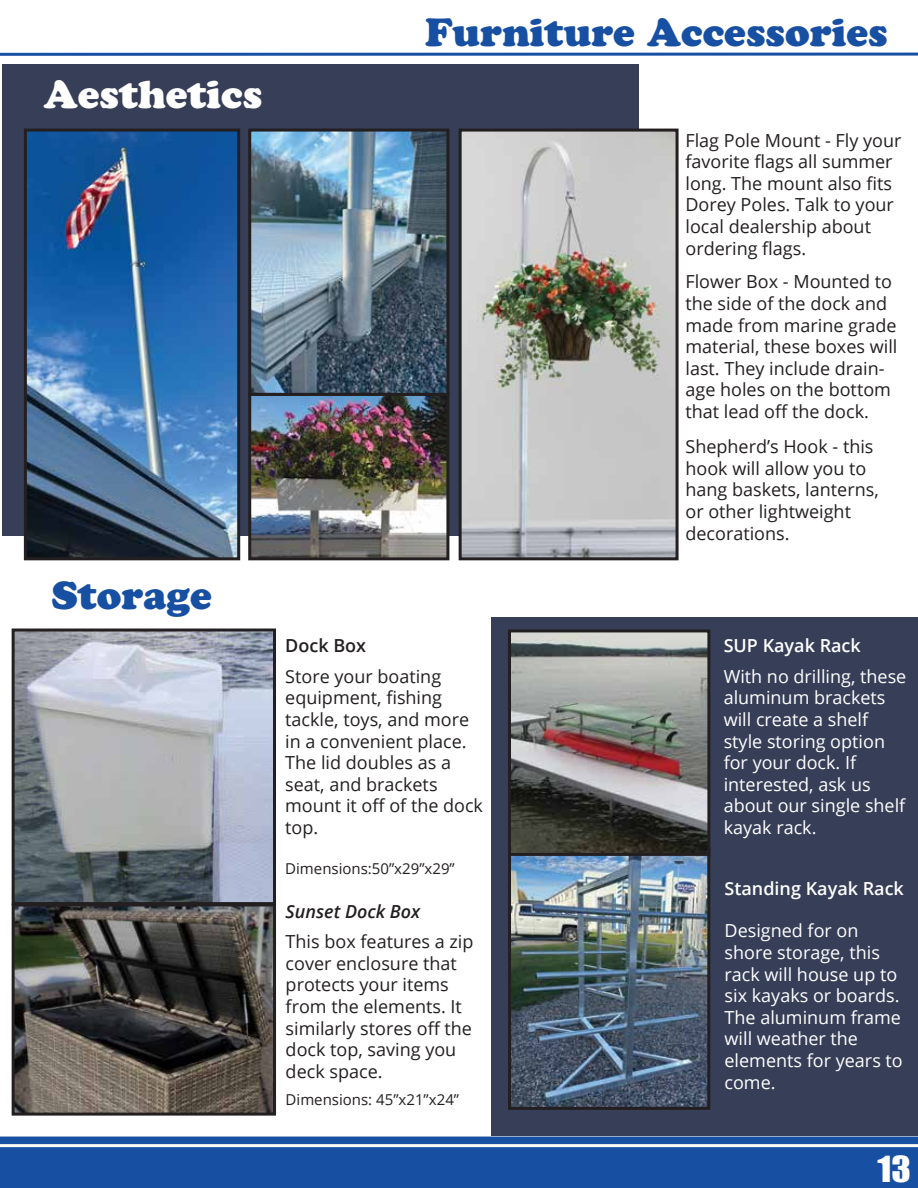
<style>
.page{position:relative;width:918px;height:1188px;background:#fff}
.page>*{position:absolute;margin:0;border:0;box-sizing:border-box;transform-origin:0 0}
.t1{font:39px "Cooper Black Std";color:#174fa2}
.t2{font:39px "Cooper Black Std";color:#fff}
.t3{font:33px "Impact";color:#fff;scale:1.11 1}
.t4{font:18px/21.6px "Open Sans";color:#231f20}
.t5{font:18px/21.6px "Open Sans";color:#fff}
.t6{font:600 18px "Open Sans";color:#fff}
.t7{font:italic 600 18px "Open Sans";color:#231f20}
.t8{font:600 18px "Open Sans";color:#231f20}
.t9{font:15px "Open Sans";color:#231f20}
</style>
<div class="page">
<div style="left:2px;top:65px;width:637px;height:471px;background:#373f58"></div>
<div style="left:491px;top:617px;width:427px;height:518px;background:#373f58"></div>
<hr style="left:0;top:53px;width:918px;height:3px;background:#174fa2">
<div style="left:0;top:1137px;width:918px;height:51px;background:#174fa2"></div>
<hr style="left:0;top:1144px;width:918px;height:3px;background:#fff">
<img style="left:16px;top:633px;width:256px;height:479px">
<div style="left:12px;top:904px;width:264px;height:212px;border:3px solid #231f20"></div>
<img style="left:252px;top:133px;width:193px;height:423px">
<div style="left:248px;top:393px;width:201px;height:167px;border:3px solid #231f20"></div>
<img style="left:463px;top:133px;width:212px;height:423px">
<div style="left:459px;top:129px;width:220px;height:431px;border:3px solid #231f20"></div>
<img style="left:28px;top:133px;width:208px;height:423px">
<div style="left:24px;top:129px;width:216px;height:431px;border:3px solid #231f20"></div>
<div style="left:248px;top:129px;width:201px;height:267px;border:3px solid #231f20"></div>
<img style="left:512px;top:856px;width:194px;height:250px">
<div style="left:508px;top:848px;width:202px;height:262px;border:3px solid #231f20"></div>
<img style="left:512px;top:633px;width:194px;height:219px">
<div style="left:508px;top:629px;width:202px;height:227px;border:3px solid #231f20"></div>
<div style="left:12px;top:629px;width:264px;height:276px;border:3px solid #231f20"></div>
<h1 class="t2" style="left:44px;top:71px;width:220px">Aesthetics</h1>
<h1 class="t1" style="left:51px;top:572px;width:162px">Storage</h1>
<h1 class="t1" style="left:425px;top:8px;width:464px">Furniture Accessories</h1>
<p class="t8" style="left:285px;top:633px;width:82px">Dock Box</p>
<p class="t4" style="left:285px;top:665px;width:199px">Store your boating equipment, fishing tackle, toys, and more in a convenient place.<br>The lid doubles as a seat, and brackets mount it off of the dock top.</p>
<p class="t9" style="left:285px;top:858px;width:171px">Dimensions:50”x29”x29”</p>
<p class="t7" style="left:286px;top:899px;width:136px">Sunset Dock Box</p>
<p class="t4" style="left:286px;top:930px;width:189px">This box features a zip cover enclosure that protects your items from the elements. It similarly stores off the dock top, saving you deck space.</p>
<p class="t9" style="left:286px;top:1089px;width:175px">Dimensions: 45”x21”x24”</p>
<p class="t4" style="left:685px;top:129px;width:218px">Flag Pole Mount - Fly your favorite flags all summer long. The mount also fits<br>Dorey Poles. Talk to your local dealership about ordering flags.</p>
<p class="t4" style="left:685px;top:271px;width:213px">Flower Box - Mounted to the side of the dock and made from marine grade material, these boxes will last. They include drain&shy;age holes on the bottom that lead off the dock.</p>
<p class="t4" style="left:685px;top:435px;width:195px">Shepherd’s Hook - this hook will allow you to hang baskets, lanterns, or other lightweight decorations.</p>
<p class="t6" style="left:724px;top:633px;width:139px">SUP Kayak Rack</p>
<p class="t5" style="left:724px;top:665px;width:184px">With no drilling, these aluminum brackets will create a shelf style storing option for your dock. If interested, ask us about our single shelf kayak rack.</p>
<p class="t6" style="left:725px;top:876px;width:181px">Standing Kayak Rack</p>
<p class="t5" style="left:725px;top:920px;width:180px">Designed for on shore storage, this rack will house up to six kayaks or boards.<br>The aluminum frame will weather the elements for years to come.</p>
<h2 class="t3" style="left:877px;top:1143px;width:32px">13</h2>
</div>
